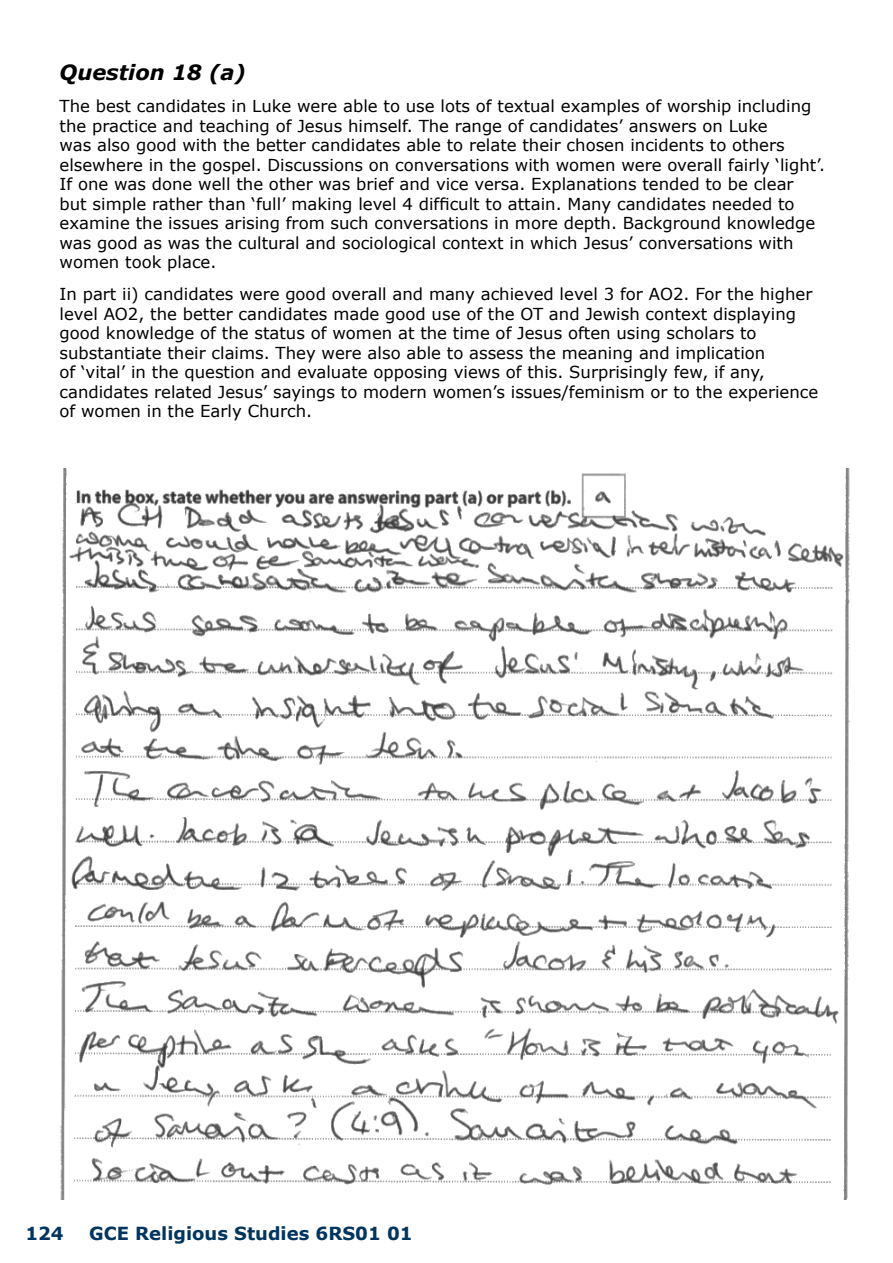
<style>
.page{position:relative;width:893px;height:1263px;background:#fff}
.page>*{position:absolute;margin:0;border:0;box-sizing:border-box;transform-origin:0 0}
.t1{font:italic 700 21px "Verdana";color:#000}
.t2{font:700 18px "Verdana";color:#00355f}
.t3{font:16.5px/19.5px "Verdana";color:#000}
</style>
<div class="page">
<img style="left:60px;top:468px;width:790px;height:731px">
<p class="t1" style="left:60px;top:57px;width:188px">Question 18 (a)</p>
<p class="t3" style="left:60px;top:96px;width:767px">The best candidates in Luke were able to use lots of textual examples of worship including the practice and teaching of Jesus himself. The range of candidates’ answers on Luke<br>was also good with the better candidates able to relate their chosen incidents to others elsewhere in the gospel. Discussions on conversations with women were overall fairly ‘light’.<br>If one was done well the other was brief and vice versa. Explanations tended to be clear<br>but simple rather than ‘full’ making level 4 difficult to attain. Many candidates needed to examine the issues arising from such conversations in more depth. Background knowledge was good as was the cultural and sociological context in which Jesus’ conversations with women took place.</p>
<p class="t3" style="left:60px;top:284px;width:760px">In part ii) candidates were good overall and many achieved level 3 for AO2. For the higher level AO2, the better candidates made good use of the OT and Jewish context displaying good knowledge of the status of women at the time of Jesus often using scholars to substantiate their claims. They were also able to assess the meaning and implication<br>of ‘vital’ in the question and evaluate opposing views of this. Surprisingly few, if any, candidates related Jesus’ sayings to modern women’s issues/feminism or to the experience of women in the Early Church.</p>
<p class="t2" style="left:25px;top:1221px;width:40px">124</p>
<p class="t2" style="left:89px;top:1221px;width:325px">GCE Religious Studies 6RS01 01</p>
</div>
